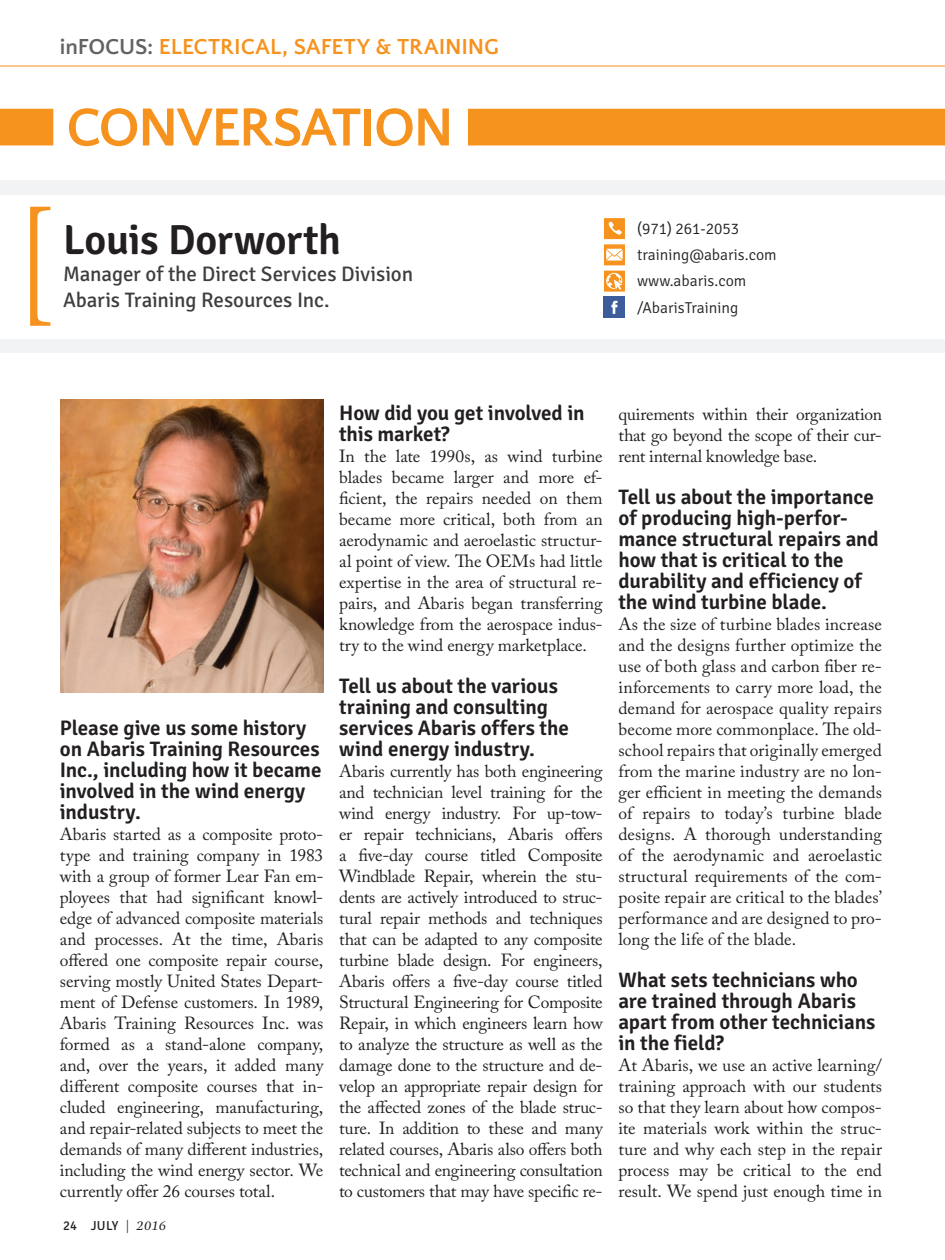
<style>
.page{position:relative;width:945px;height:1260px;background:#fff}
.page>*{position:absolute;margin:0;border:0;box-sizing:border-box;transform-origin:0 0}
.t1{font:700 56px "Quattrocento Sans";letter-spacing:-.035em;color:#f6921e}
.t2{font:600 42px "Signika";letter-spacing:-.01em;color:#231f20}
.t3{font:700 22.75px "Quattrocento Sans";letter-spacing:-.005em;color:#f6921e}
.t4{font:600 21px/21px "Signika";letter-spacing:-.005em;color:#231f20}
.t5{font:21px/26.2px "Signika";letter-spacing:-.005em;color:#3e3e3f}
.t6{font:17.5px/21px "Adobe Caslon Pro";letter-spacing:-.005em;color:#231f20;text-align:justify}
.t7{font:300 15.75px/26.2px "Signika";color:#231f20}
.t8{font:13.12px "Signika";letter-spacing:.02em;color:#231f20}
.s1{color:#636366}
.s2{font-family:"Gandhi Serif";font-style:italic}
</style>
<div class="page">
<img style="left:61px;top:399px;width:262px;height:294px">
<svg style="left:0;top:108px;width:945px;height:38px;background:#f69c32"></svg>
<div style="left:69px;top:108px;width:380px;height:38px;background:#fff"></div>
<div style="left:0;top:180px;width:945px;height:173px;background:#f2f3f4"></div>
<div style="left:0;top:195px;width:945px;height:143px;background:#fff"></div>
<svg style="left:30px;top:207px;width:20px;height:119px"></svg>
<svg style="left:604px;top:218px;width:21px;height:47px"></svg>
<svg style="left:604px;top:271px;width:21px;height:21px"></svg>
<div style="left:604px;top:297px;width:21px;height:21px;background:#3c5c9c"></div>
<svg style="left:611px;top:301px;width:7px;height:13px"></svg>
<hr style="left:0;top:66px;width:945px;height:1px;background:#f6921e">
<h3 class="t3" style="left:60px;top:35px;width:441px"><span class="s1">inFOCUS:</span> ELECTRICAL, SAFETY &amp; TRAINING</h3>
<h1 class="t1" style="left:66px;top:98px;width:389px">CONVERSATION</h1>
<h2 class="t2" style="left:63px;top:216px;width:280px">Louis Dorworth</h2>
<p class="t5" style="left:63px;top:261px;width:352px">Manager of the Direct Services Division<br>Abaris Training Resources Inc.</p>
<p class="t7" style="left:637px;top:216px;width:141px">(971) 261-2053 training@abaris.com www.abaris.com /AbarisTraining</p>
<p class="t4" style="left:60px;top:718px;width:263px">Please give us some history on Abaris Training Resources<br>Inc., including how it became involved in the wind energy industry.</p>
<p class="t6" style="left:60px;top:823px;width:265px">Abaris started as a composite proto&shy;type and training company in 1983 with a group of former Lear Fan em&shy;ployees that had significant knowl&shy;edge of advanced composite materials and processes. At the time, Abaris offered one composite repair course, serving mostly United States Depart&shy;ment of Defense customers. In 1989, Abaris Training Resources Inc. was formed as a stand-alone company, and, over the years, it added many different composite courses that in&shy;cluded engineering, manufacturing, and repair-related subjects to meet the demands of many different industries, including the wind energy sector. We currently offer 26 courses total.</p>
<p class="t8" style="left:63px;top:1218px;width:105px">24 JULY <span class="s2">| 2016</span></p>
<p class="t4" style="left:339px;top:403px;width:247px">How did you get involved in this market?</p>
<p class="t6" style="left:339px;top:445px;width:265px">In the late 1990s, as wind turbine blades became larger and more ef&shy;ficient, the repairs needed on them became more critical, both from an aerodynamic and aeroelastic structur&shy;al point of view. The OEMs had little expertise in the area of structural re&shy;pairs, and Abaris began transferring knowledge from the aerospace indus&shy;try to the wind energy marketplace.</p>
<p class="t4" style="left:339px;top:676px;width:231px">Tell us about the various training and consulting services Abaris offers the wind energy industry.</p>
<p class="t6" style="left:339px;top:760px;width:265px">Abaris currently has both engineering and technician level training for the wind energy industry. For up-tow&shy;er repair technicians, Abaris offers a five-day course titled Composite Windblade Repair, wherein the stu&shy;dents are actively introduced to struc&shy;tural repair methods and techniques that can be adapted to any composite turbine blade design. For engineers, Abaris offers a five-day course titled Structural Engineering for Composite Repair, in which engineers learn how to analyze the structure as well as the damage done to the structure and de&shy;velop an appropriate repair design for the affected zones of the blade struc&shy;ture. In addition to these and many related courses, Abaris also offers both technical and engineering consultation to customers that may have specific re-</p>
<p class="t6" style="left:618px;top:403px;width:265px">quirements within their organization that go beyond the scope of their cur&shy;rent internal knowledge base.</p>
<p class="t4" style="left:618px;top:487px;width:262px">Tell us about the importance of producing high-perfor&shy;mance structural repairs and how that is critical to the durability and efficiency of the wind turbine blade.</p>
<p class="t6" style="left:618px;top:613px;width:265px">As the size of turbine blades increase and the designs further optimize the use of both glass and carbon fiber re&shy;inforcements to carry more load, the demand for aerospace quality repairs become more commonplace. The old&shy;school repairs that originally emerged from the marine industry are no lon&shy;ger efficient in meeting the demands of repairs to today’s turbine blade designs. A thorough understanding of the aerodynamic and aeroelastic structural requirements of the com&shy;posite repair are critical to the blades’ performance and are designed to pro&shy;long the life of the blade.</p>
<p class="t4" style="left:618px;top:970px;width:258px">What sets technicians who are trained through Abaris apart from other technicians in the field?</p>
<p class="t6" style="left:618px;top:1054px;width:265px">At Abaris, we use an active learning/ training approach with our students so that they learn about how compos&shy;ite materials work within the struc&shy;ture and why each step in the repair process may be critical to the end result. We spend just enough time in</p>
</div>
